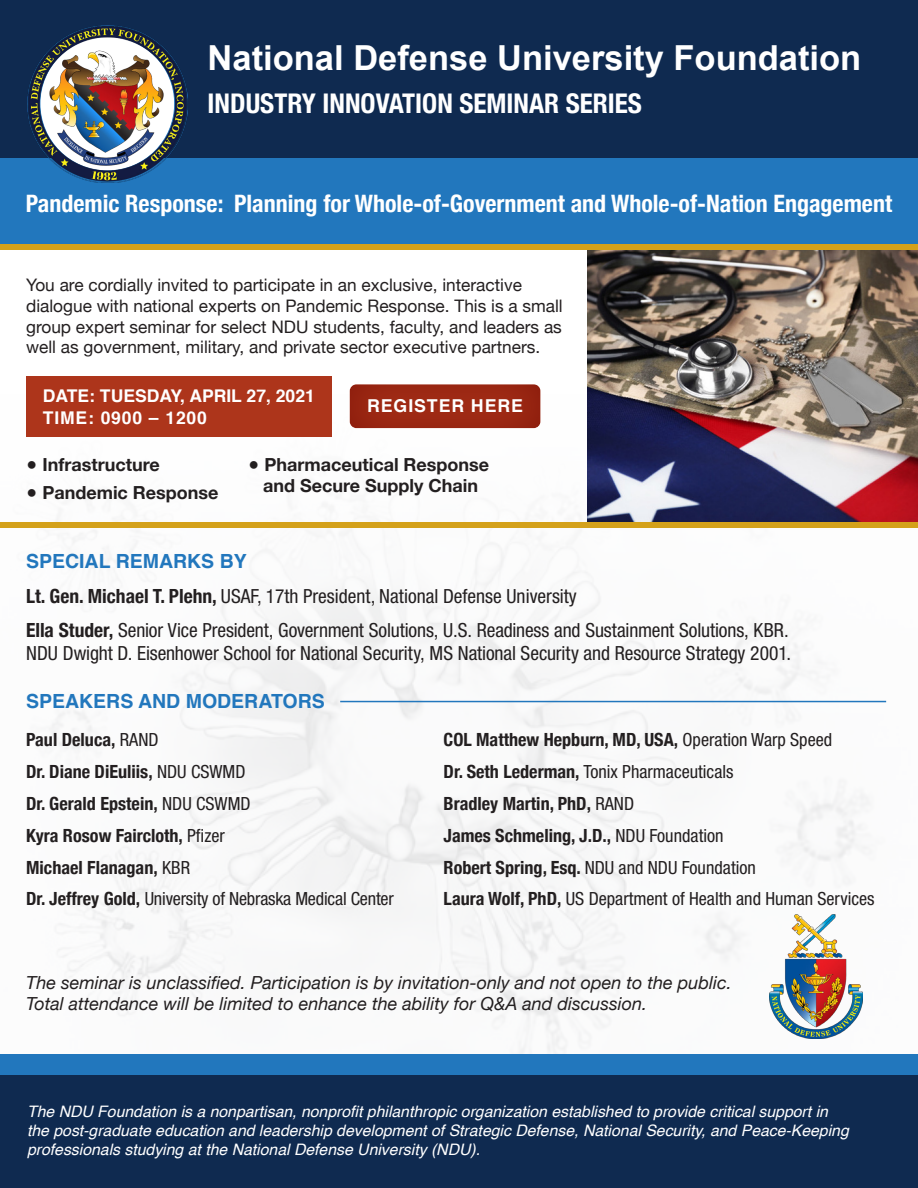
<style>
.page{position:relative;width:918px;height:1188px;background:#fff}
.page>*{position:absolute;margin:0;border:0;box-sizing:border-box;transform-origin:0 0}
.t1{font:700 34.5px "Arial";color:#fff}
.t2{font:700 condensed 27.15px "Helvetica Neue";color:#fff}
.t3{font:700 condensed 24px "Helvetica Neue";color:#fff}
.t4{font:condensed 19.5px/23.4px "Helvetica Neue LT Std";letter-spacing:-.005em;color:#231f20}
.t5{font:700 19.5px "Helvetica";color:#2277bd}
.t6{font:700 condensed 18.15px "Helvetica Neue";color:#231f20}
.t7{font:condensed 18.15px "Helvetica Neue LT Std";color:#231f20}
.t8{font:italic 18px/21.6px "Helvetica Neue";color:#231f20}
.t9{font:700 18px/21.6px "Helvetica Neue";color:#231f20;text-align:center}
.t10{font:700 17.7px "Helvetica";letter-spacing:.05em;color:#fff}
.t11{font:700 17.55px "Helvetica";color:#fff}
.t12{font:700 17.55px "Helvetica";letter-spacing:.05em;color:#fff}
.t13{font:17.25px/20.7px "Helvetica Neue";color:#231f20}
.t14{font:italic 15.75px/18.9px "Helvetica";color:#fff}
.s1{font-family:"Helvetica Neue";font-weight:700}
.s2{font-family:"Helvetica Neue LT Std";font-weight:400}
</style>
<div class="page">
<img style="left:0;top:390px;width:918px;height:665px">
<div style="left:0;top:136px;width:918px;height:108px;background:#2277bd"></div>
<div style="left:0;top:0;width:918px;height:157px;background:#0f2a50"></div>
<div style="left:26px;top:376px;width:305px;height:61px;background:#ad351b"></div>
<div style="left:347px;top:384px;width:195px;height:46px;background:#9c2813"></div>
<div style="left:0;top:1065px;width:918px;height:123px;background:#0f2a50"></div>
<div style="left:0;top:1055px;width:918px;height:20px;background:#2277bd"></div>
<img style="left:27px;top:25px;width:161px;height:157px">
<hr style="left:340px;top:701px;width:546px;height:1px;background:#2277bd">
<img style="left:587px;top:249px;width:331px;height:274px">
<img style="left:770px;top:915px;width:92px;height:123px">
<div style="left:0;top:244px;width:918px;height:5px;background:#d4a11a"></div>
<div style="left:0;top:523px;width:918px;height:5px;background:#d4a11a"></div>
<p class="t1" style="left:208px;top:35px;width:655px">National Defense University Foundation</p>
<p class="t2" style="left:208px;top:81px;width:436px">INDUSTRY INNOVATION SEMINAR SERIES</p>
<p class="t3" style="left:26px;top:184px;width:868px">Pandemic Response: Planning for Whole-of-Government and Whole-of-Nation Engagement</p>
<p class="t13" style="left:26px;top:276px;width:538px">You are cordially invited to participate in an exclusive, interactive dialogue with national experts on Pandemic Response. This is a small group expert seminar for select NDU students, faculty, and leaders as well as government, military, and private sector executive partners.</p>
<p class="t11" style="left:43px;top:382px;width:274px">DATE: TUESDAY, APRIL 27, 2021</p>
<p class="t12" style="left:43px;top:403px;width:166px">TIME: 0900 – 1200</p>
<p class="t10" style="left:367px;top:392px;width:157px">REGISTER HERE</p>
<p class="t9" style="left:26px;top:454px;width:135px">● Infrastructure</p>
<p class="t9" style="left:26px;top:483px;width:194px">● Pandemic Response</p>
<p class="t9" style="left:248px;top:454px;width:243px">● Pharmaceutical Response and Secure Supply Chain</p>
<p class="t5" style="left:26px;top:546px;width:222px">SPECIAL REMARKS BY</p>
<p class="t4" style="left:26px;top:584px;width:552px"><span class="s1">Lt. Gen. Michael T. Plehn,</span> USAF, 17th President, National Defense University</p>
<p class="t4" style="left:26px;top:618px;width:767px"><span class="s1">Ella Studer,</span> Senior Vice President, Government Solutions, U.S. Readiness and Sustainment Solutions, KBR.<br>NDU Dwight D. Eisenhower School for National Security, MS National Security and Resource Strategy 2001.</p>
<p class="t5" style="left:26px;top:685px;width:300px">SPEAKERS AND MODERATORS</p>
<p class="t6" style="left:26px;top:725px;width:134px">Paul Deluca, <span class="s2">RAND</span></p>
<p class="t6" style="left:26px;top:756px;width:221px">Dr. Diane DiEuliis, <span class="s2">NDU CSWMD</span></p>
<p class="t6" style="left:26px;top:788px;width:226px">Dr. Gerald Epstein, <span class="s2">NDU CSWMD</span></p>
<p class="t6" style="left:26px;top:820px;width:200px">Kyra Rosow Faircloth, <span class="s2">Pfizer</span></p>
<p class="t6" style="left:26px;top:852px;width:165px">Michael Flanagan, <span class="s2">KBR</span></p>
<p class="t7" style="left:26px;top:888px;width:369px"><span class="s1">Dr. Jeffrey Gold,</span> University of Nebraska Medical Center</p>
<p class="t6" style="left:444px;top:725px;width:390px">COL Matthew Hepburn, MD, USA, <span class="s2">Operation Warp Speed</span></p>
<p class="t7" style="left:444px;top:761px;width:291px"><span class="s1">Dr. Seth Lederman,</span> Tonix Pharmaceuticals</p>
<p class="t6" style="left:444px;top:788px;width:192px">Bradley Martin, PhD, <span class="s2">RAND</span></p>
<p class="t6" style="left:444px;top:820px;width:282px">James Schmeling, J.D., <span class="s2">NDU Foundation</span></p>
<p class="t7" style="left:444px;top:857px;width:314px"><span class="s1">Robert Spring, Esq.</span> NDU and NDU Foundation</p>
<p class="t7" style="left:444px;top:888px;width:433px"><span class="s1">Laura Wolf, PhD,</span> US Department of Health and Human Services</p>
<p class="t8" style="left:26px;top:972px;width:707px">The seminar is unclassified. Participation is by invitation-only and not open to the public.<br>Total attendance will be limited to enhance the ability for Q&amp;A and discussion.</p>
<p class="t14" style="left:27px;top:1103px;width:823px">The NDU Foundation is a nonpartisan, nonprofit philanthropic organization established to provide critical support in the post-graduate education and leadership development of Strategic Defense, National Security, and Peace-Keeping professionals studying at the National Defense University (NDU).</p>
</div>
